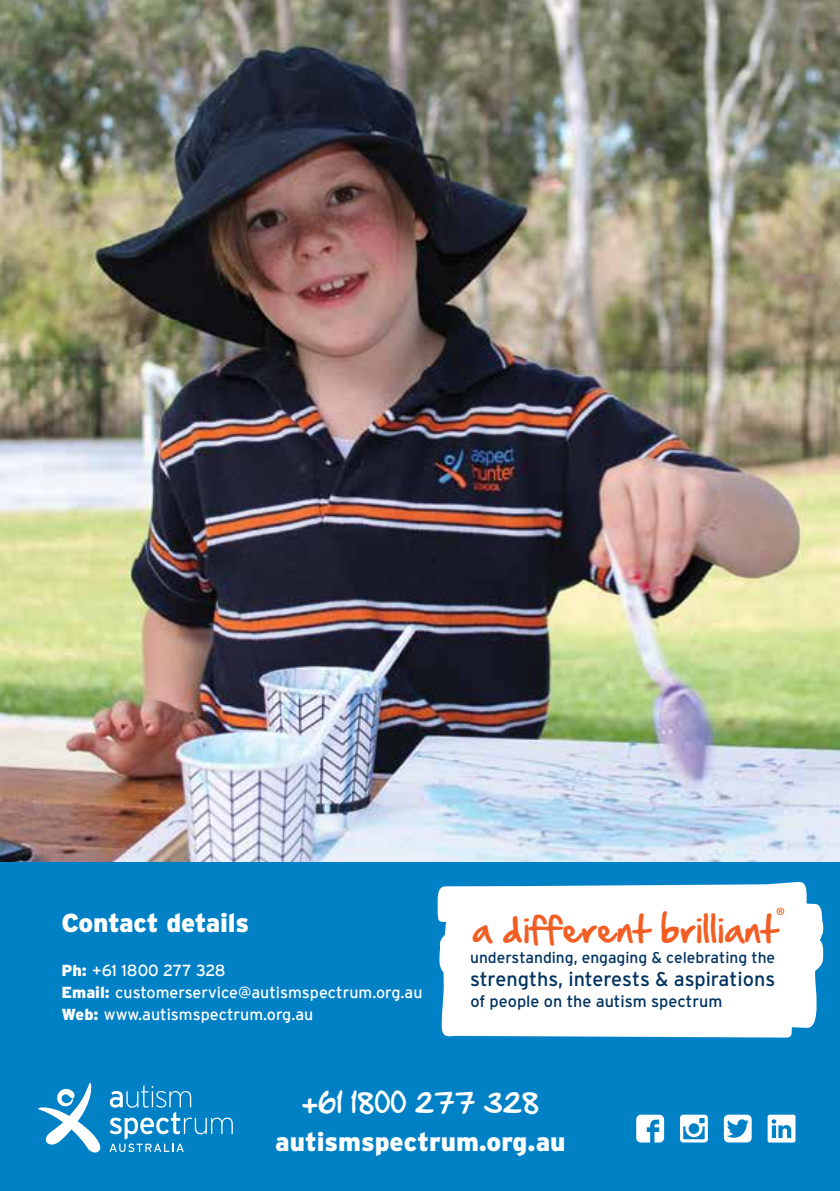
<style>
.page{position:relative;width:840px;height:1191px;background:#fff}
.page>*{position:absolute;margin:0;border:0;box-sizing:border-box;transform-origin:0 0}
.t1{font:31.6px "Hand Of Sean";letter-spacing:.025em;color:#f15d22}
.t2{font:900 26px "Interstate";color:#fff}
.t3{font:26px "Hand Of Sean";color:#fff}
.t4{font:22.6px "Myriad Pro";color:#f15d22}
.t5{font:20px "Interstate";letter-spacing:-.005em;color:#003260}
.t6{font:16.2px "Interstate";color:#003260}
.t7{font:16px/22px "Interstate";color:#fff}
.t8{font:15.6px "Interstate";color:#003260}
.s1{font-weight:900}
</style>
<div class="page">
<img style="left:0;top:0;width:839px;height:862px">
<div style="left:0;top:862px;width:839px;height:329px;background:#0081c6"></div>
<div style="left:437px;top:881px;width:385px;height:156px;background:#fff"></div>
<svg style="left:723px;top:1114px;width:28px;height:28px"></svg>
<svg style="left:636px;top:1114px;width:27px;height:28px"></svg>
<svg style="left:680px;top:1114px;width:27px;height:28px"></svg>
<svg style="left:767px;top:1114px;width:28px;height:28px"></svg>
<svg style="left:38px;top:1082px;width:63px;height:70px"></svg>
<svg style="left:109px;top:1085px;width:124px;height:67px"></svg>
<h2 class="t2" style="left:62px;top:908px;width:189px">Contact details</h2>
<p class="t7" style="left:62px;top:959px;width:362px"><span class="s1">Ph:</span> +61 1800 277 328<br><span class="s1">Email:</span> customerservice@autismspectrum.org.au<br><span class="s1">Web:</span> www.autismspectrum.org.au</p>
<h3 class="t4" style="left:775px;top:901px;width:11px">®</h3>
<h1 class="t1" style="left:472px;top:900px;width:306px">a different brilliant</h1>
<p class="t8" style="left:470px;top:949px;width:306px">understanding, engaging &amp; celebrating the</p>
<p class="t5" style="left:470px;top:967px;width:306px">strengths, interests &amp; aspirations</p>
<p class="t6" style="left:470px;top:992px;width:253px">of people on the autism spectrum</p>
<h2 class="t3" style="left:302px;top:1079px;width:238px">+61 1800 277 328</h2>
<h2 class="t2" style="left:275px;top:1127px;width:292px">autismspectrum.org.au</h2>
</div>
